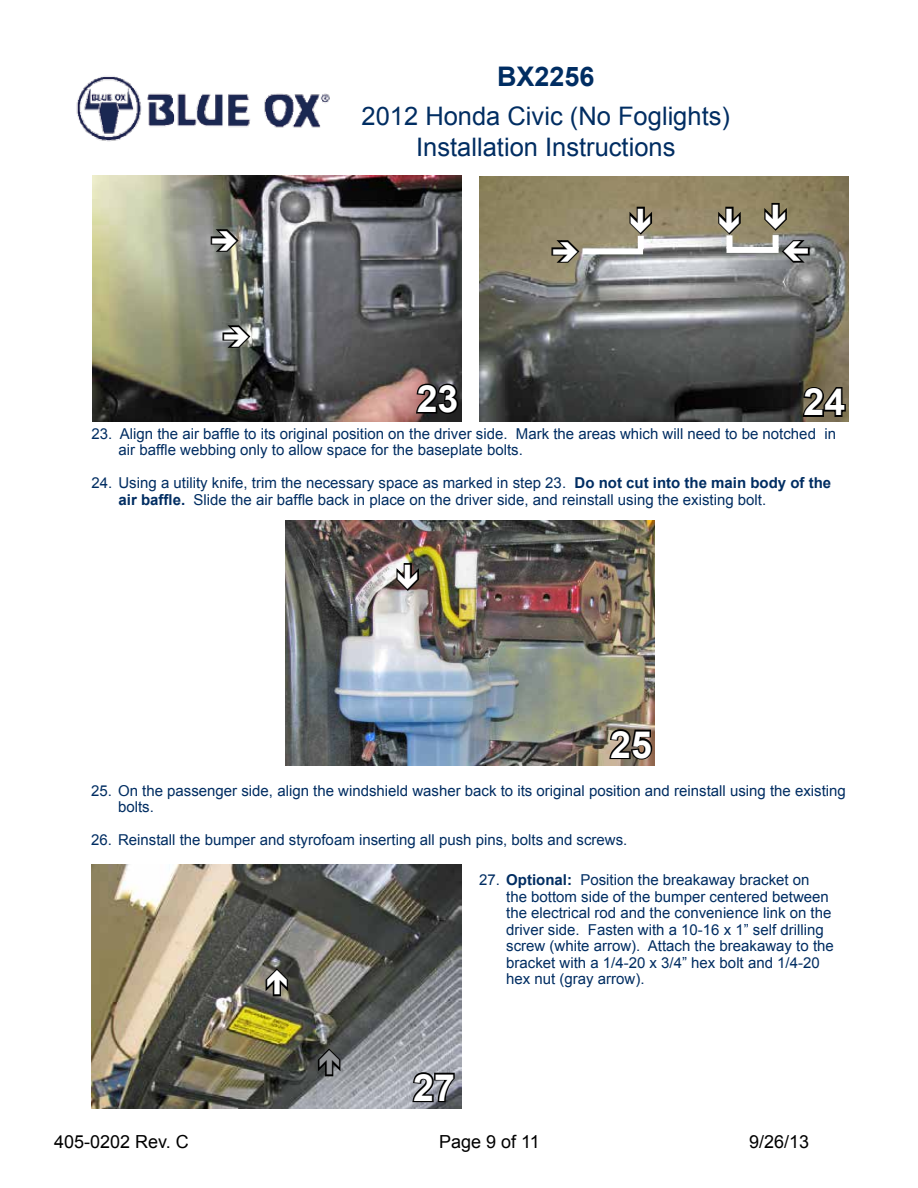
<style>
.page{position:relative;width:918px;height:1188px;background:#fff}
.page>*{position:absolute;margin:0;border:0;box-sizing:border-box;transform-origin:0 0}
.t1{font:700 37.5px "Arial";color:#fff}
.t2{font:700 27px "Arial";color:#002d62}
.t3{font:25.5px/30.6px "Arial";color:#002d62;text-align:center}
.t4{font:18px "Arial";color:#000}
.t5{font:15px/16.5px "Arial";color:#002d62}
.s1{font-weight:700}
</style>
<div class="page">
<img style="left:76px;top:76px;width:254px;height:66px">
<img style="left:93px;top:176px;width:369px;height:245px">
<svg style="left:414px;top:382px;width:46px;height:34px;background:#332828"></svg>
<img style="left:479px;top:176px;width:370px;height:245px">
<svg style="left:801px;top:385px;width:46px;height:33px;background:#403a2c"></svg>
<div style="left:638px;top:236px;width:6px;height:13px;background:#fff"></div>
<div style="left:583px;top:248px;width:60px;height:6px;background:#fff"></div>
<div style="left:727px;top:235px;width:6px;height:14px;background:#fff"></div>
<div style="left:727px;top:247px;width:52px;height:6px;background:#fff"></div>
<img style="left:286px;top:520px;width:369px;height:245px">
<svg style="left:608px;top:727px;width:46px;height:34px;background:#54493e"></svg>
<img style="left:92px;top:864px;width:369px;height:245px">
<svg style="left:411px;top:1070px;width:45px;height:34px;background:#5a5b61"></svg>
<svg style="left:221px;top:323px;width:32px;height:28px"></svg>
<svg style="left:209px;top:227px;width:32px;height:27px"></svg>
<svg style="left:550px;top:238px;width:32px;height:27px"></svg>
<svg style="left:627px;top:205px;width:27px;height:32px"></svg>
<svg style="left:715px;top:205px;width:28px;height:32px"></svg>
<svg style="left:762px;top:201px;width:49px;height:64px;background:#787465"></svg>
<svg style="left:394px;top:562px;width:27px;height:31px"></svg>
<svg style="left:263px;top:966px;width:28px;height:32px"></svg>
<svg style="left:315px;top:1046px;width:28px;height:32px"></svg>
<h2 class="t2" style="left:497px;top:59px;width:99px">BX2256</h2>
<h3 class="t3" style="left:362px;top:101px;width:370px">2012 Honda Civic (No Foglights)<br>Installation Instructions</h3>
<h1 class="t1" style="left:417px;top:374px;width:43px">23</h1>
<h1 class="t1" style="left:803px;top:378px;width:43px">24</h1>
<p class="t5" style="left:118px;top:425px;width:719px;text-indent:-27px">23. Align the air baffle to its original position on the driver side. Mark the areas which will need to be notched in air baffle webbing only to allow space for the baseplate bolts.</p>
<p class="t5" style="left:118px;top:475px;width:714px;text-indent:-27px">24. Using a utility knife, trim the necessary space as marked in step 23. <span class="s1">Do not cut into the main body of the air baffle.</span> Slide the air baffle back in place on the driver side, and reinstall using the existing bolt.</p>
<h1 class="t1" style="left:610px;top:720px;width:43px">25</h1>
<p class="t5" style="left:118px;top:782px;width:729px;text-indent:-27px">25. On the passenger side, align the windshield washer back to its original position and reinstall using the existing bolts.</p>
<p class="t5" style="left:91px;top:832px;width:538px">26. Reinstall the bumper and styrofoam inserting all push pins, bolts and screws.</p>
<p class="t5" style="left:506px;top:872px;width:329px;text-indent:-27px">27. <span class="s1">Optional:</span> Position the breakaway bracket on the bottom side of the bumper centered between the electrical rod and the convenience link on the driver side. Fasten with a 10-16 x 1” self drilling screw (white arrow). Attach the breakaway to the bracket with a 1/4-20 x 3/4” hex bolt and 1/4-20 hex nut (gray arrow).</p>
<h1 class="t1" style="left:413px;top:1063px;width:43px">27</h1>
<p class="t4" style="left:54px;top:1130px;width:136px">405-0202 Rev. C</p>
<p class="t4" style="left:439px;top:1130px;width:102px">Page 9 of 11</p>
<p class="t4" style="left:749px;top:1130px;width:62px">9/26/13</p>
</div>
